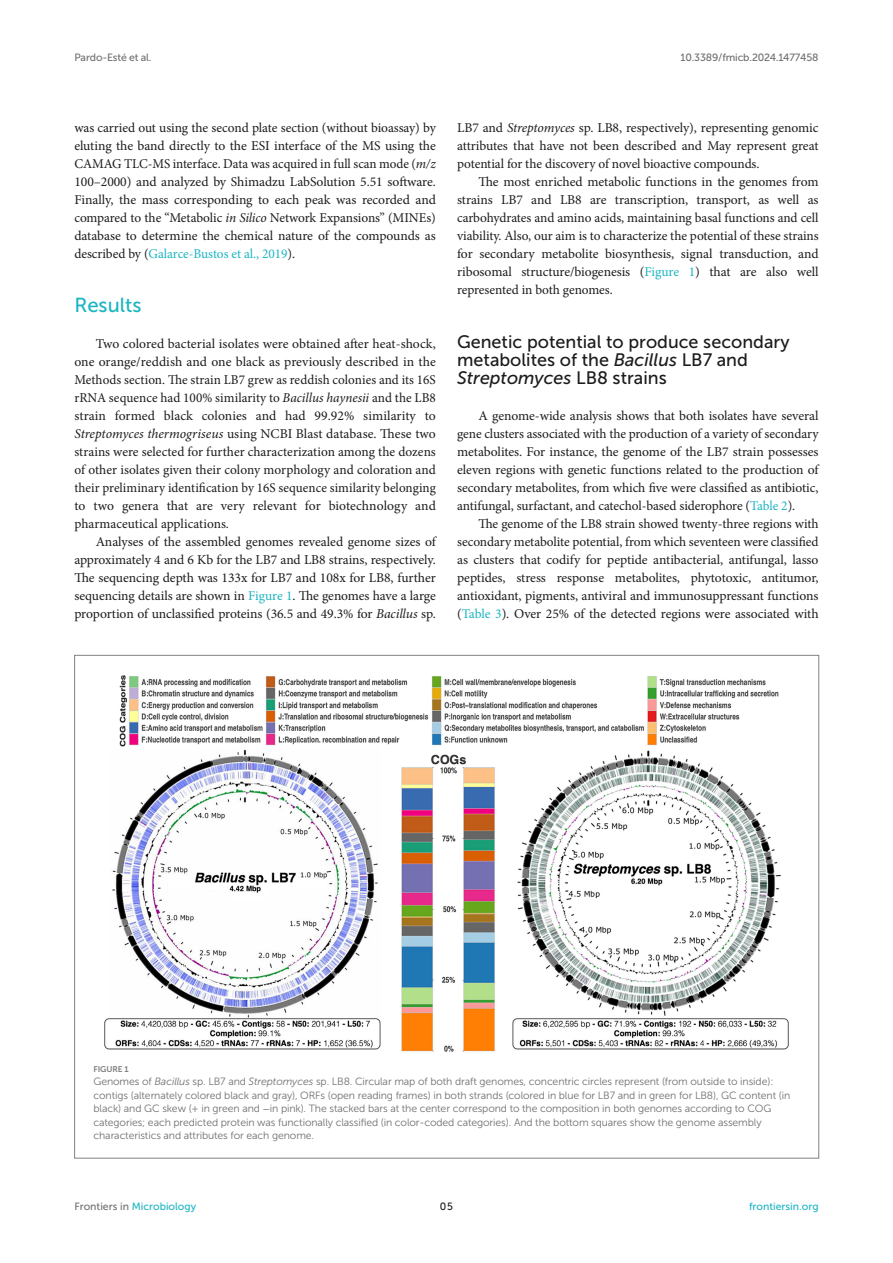
<style>
.page{position:relative;width:893px;height:1263px;background:#fff}
.page>*{position:absolute;margin:0;border:0;box-sizing:border-box;transform-origin:0 0}
.HEAD_1{font:20.25px "Museo Sans 500";color:#1db5c3}
.HEAD_2{font:18px/18px "Museo Sans 500";color:#1b1c1b}
.TEXT_FLUSH{font:13.5px/18px "Minion Pro";letter-spacing:-.005em;color:#1b1c1b;text-align:justify}
.TEXT{font:13.5px/18px "Minion Pro";letter-spacing:-.01em;color:#1b1c1b;text-align:justify}
.FIG_LEG{font:10.5px/13.5px "Museo Sans 300";letter-spacing:-.01em;color:#706f70}
.t1{font:10.5px "Museo Sans 500";letter-spacing:-.015em;color:#706f70}
.t2{font:10.5px "Museo Sans 500";color:#1db5c3}
.t3{font:10.5px "Museo Sans 500";color:#1b1c1b}
.FIG_HD{font:8.25px "Museo Sans 700";letter-spacing:-.01em;color:#7e7f7f}
.s1{font-style:italic}
.s2{color:#1db5c3}
.s3{font-family:"STIX General"}
.s4{color:#706f70}
</style>
<div class="page">
<img style="left:104px;top:675px;width:685px;height:377px">
<p class="t1" style="left:74px;top:51px;width:79px">Pardo-Esté et al.</p>
<p class="t1" style="left:680px;top:51px;width:140px">10.3389/fmicb.2024.1477458</p>
<p class="TEXT_FLUSH" style="left:74px;top:119px;width:363px">was carried out using the second plate section (without bioassay) by eluting the band directly to the ESI interface of the MS using the CAMAG TLC-MS interface. Data was acquired in full scan mode (<span class="s1">m/z </span>100–2000) and analyzed by Shimadzu LabSolution 5.51 software.<br>Finally, the mass corresponding to each peak was recorded and compared to the “Metabolic <span class="s1">in Silico</span> Network Expansions” (MINEs) database to determine the chemical nature of the compounds as described by (<span class="s2">Galarce-Bustos et al., 2019</span>).</p>
<p class="HEAD_1" style="left:74px;top:294px;width:69px">Results</p>
<p class="TEXT_FLUSH" style="left:74px;top:335px;width:363px;text-indent:21px">Two colored bacterial isolates were obtained after heat-shock, one orange/reddish and one black as previously described in the Methods section. The strain LB7 grew as reddish colonies and its 16S rRNA sequence had 100% similarity to <span class="s1">Bacillus haynesii</span> and the LB8 strain formed black colonies and had 99.92% similarity to <span class="s1">Streptomyces thermogriseus</span> using NCBI Blast database. These two strains were selected for further characterization among the dozens of other isolates given their colony morphology and coloration and their preliminary identification by 16S sequence similarity belonging to two genera that are very relevant for biotechnology and pharmaceutical applications.</p>
<p class="TEXT" style="left:74px;top:533px;width:363px;text-indent:21px">Analyses of the assembled genomes revealed genome sizes of approximately 4 and 6 Kb for the LB7 and LB8 strains, respectively.<br>The sequencing depth was 133x for LB7 and 108x for LB8, further sequencing details are shown in <span class="s2">Figure 1</span>. The genomes have a large proportion of unclassified proteins (36.5 and 49.3% for <span class="s1">Bacillus</span> sp.</p>
<p class="TEXT" style="left:457px;top:119px;width:363px">LB7 and <span class="s1">Streptomyces</span> sp. LB8, respectively), representing genomic attributes that have not been described and May represent great potential for the discovery of novel bioactive compounds.</p>
<p class="TEXT" style="left:457px;top:173px;width:363px;text-indent:21px">The most enriched metabolic functions in the genomes from strains LB7 and LB8 are transcription, transport, as well as carbohydrates and amino acids, maintaining basal functions and cell viability. Also, our aim is to characterize the potential of these strains for secondary metabolite biosynthesis, signal transduction, and ribosomal structure/biogenesis (<span class="s2">Figure 1</span>) that are also well represented in both genomes.</p>
<p class="HEAD_2" style="left:457px;top:333px;width:334px">Genetic potential to produce secondary metabolites of the <span class="s1">Bacillus</span> LB7 and<br><span class="s1">Streptomyces</span> LB8 strains</p>
<p class="TEXT_FLUSH" style="left:457px;top:407px;width:363px;text-indent:21px">A genome-wide analysis shows that both isolates have several gene clusters associated with the production of a variety of secondary metabolites. For instance, the genome of the LB7 strain possesses eleven regions with genetic functions related to the production of secondary metabolites, from which five were classified as antibiotic, antifungal, surfactant, and catechol-based siderophore (<span class="s2">Table 2</span>).</p>
<p class="TEXT" style="left:457px;top:515px;width:363px;text-indent:21px">The genome of the LB8 strain showed twenty-three regions with secondary metabolite potential, from which seventeen were classified as clusters that codify for peptide antibacterial, antifungal, lasso peptides, stress response metabolites, phytotoxic, antitumor, antioxidant, pigments, antiviral and immunosuppressant functions (<span class="s2">Table 3</span>). Over 25% of the detected regions were associated with</p>
<p class="FIG_HD" style="left:94px;top:1064px;width:37px">FIGURE 1</p>
<p class="FIG_LEG" style="left:94px;top:1075px;width:698px">Genomes of <span class="s1">Bacillus</span> sp. LB7 and <span class="s1">Streptomyces</span> sp. LB8. Circular map of both draft genomes, concentric circles represent (from outside to inside): contigs (alternately colored black and gray), ORFs (open reading frames) in both strands (colored in blue for LB7 and in green for LB8), GC content (in black) and GC skew (+ in green and <span class="s3">−</span>in pink). The stacked bars at the center correspond to the composition in both genomes according to COG categories; each predicted protein was functionally classified (in color-coded categories). And the bottom squares show the genome assembly characteristics and attributes for each genome.</p>
<p class="t2" style="left:74px;top:1200px;width:123px"><span class="s4">Frontiers in</span> Microbiology</p>
<p class="t3" style="left:440px;top:1200px;width:14px">05</p>
<p class="t2" style="left:749px;top:1200px;width:71px">frontiersin.org</p>
</div>
